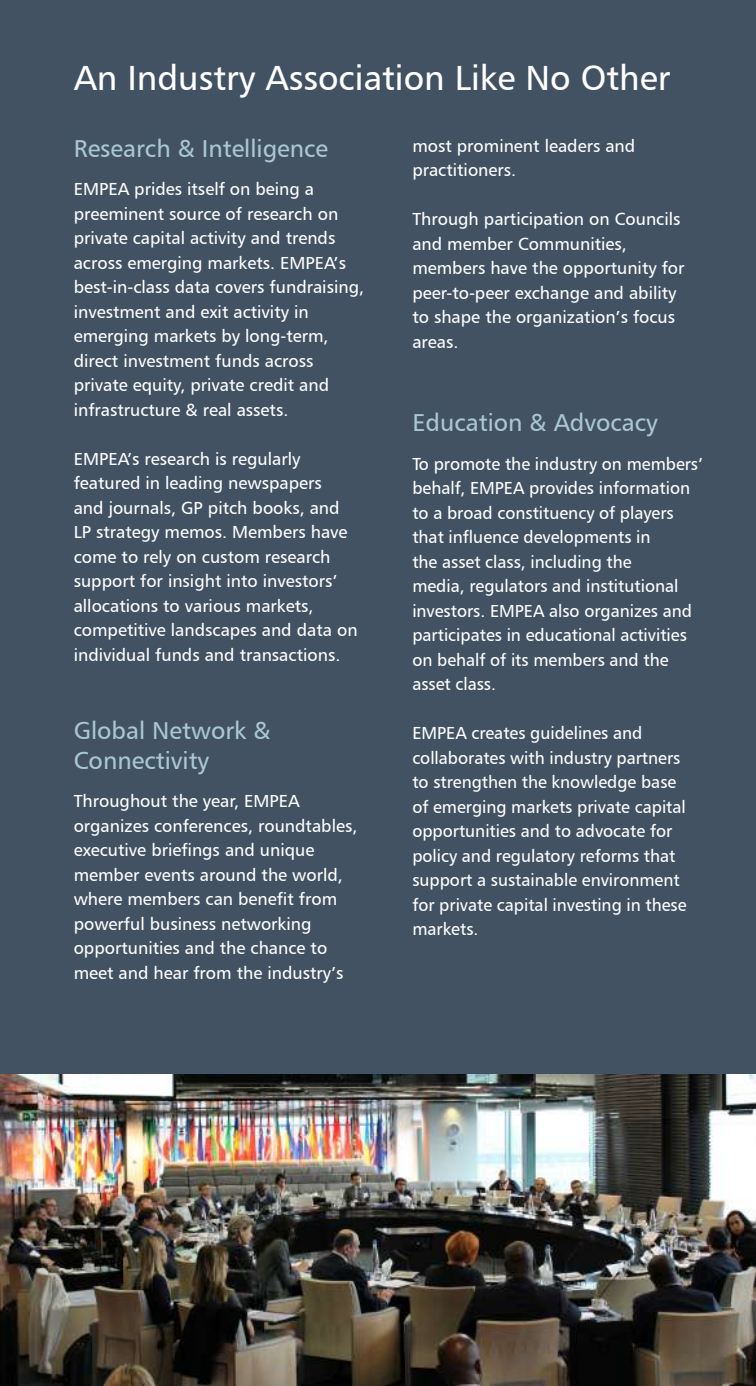
<style>
.page{position:relative;width:756px;height:1386px;background:#425263}
.page>*{position:absolute;margin:0;border:0;box-sizing:border-box;transform-origin:0 0}
.t1{font:35px "Humanist 777 BT Roman B";color:#fff}
.t2{font:24.5px/29.4px "Humanist 777 BT Roman B";color:#a9c8d1}
.t3{font:17.5px/24.5px "Humanist 777 BT Roman B";color:#fff}
</style>
<div class="page">
<img style="left:0;top:1075px;width:756px;height:311px">
<h1 class="t1" style="left:74px;top:56px;width:598px">An Industry Association Like No Other</h1>
<h2 class="t2" style="left:74px;top:133px;width:256px">Research &amp; Intelligence</h2>
<p class="t3" style="left:74px;top:177px;width:292px">EMPEA prides itself on being a preeminent source of research on private capital activity and trends across emerging markets. EMPEA’s best-in-class data covers fundraising, investment and exit activity in emerging markets by long-term, direct investment funds across private equity, private credit and infrastructure &amp; real assets.</p>
<p class="t3" style="left:74px;top:446px;width:285px">EMPEA’s research is regularly featured in leading newspapers<br>and journals, GP pitch books, and LP strategy memos. Members have come to rely on custom research support for insight into investors’ allocations to various markets, competitive landscapes and data on individual funds and transactions.</p>
<h2 class="t2" style="left:74px;top:715px;width:198px">Global Network &amp;<br>Connectivity</h2>
<p class="t3" style="left:74px;top:788px;width:285px">Throughout the year, EMPEA organizes conferences, roundtables, executive briefings and unique member events around the world, where members can benefit from powerful business networking opportunities and the chance to meet and hear from the industry’s</p>
<p class="t3" style="left:412px;top:133px;width:225px">most prominent leaders and practitioners.</p>
<p class="t3" style="left:412px;top:207px;width:274px">Through participation on Councils and member Communities, members have the opportunity for peer-to-peer exchange and ability to shape the organization’s focus areas.</p>
<h2 class="t2" style="left:412px;top:407px;width:247px">Education &amp; Advocacy</h2>
<p class="t3" style="left:412px;top:451px;width:292px">To promote the industry on members’ behalf, EMPEA provides information to a broad constituency of players that influence developments in<br>the asset class, including the<br>media, regulators and institutional investors. EMPEA also organizes and participates in educational activities on behalf of its members and the asset class.</p>
<p class="t3" style="left:412px;top:721px;width:276px">EMPEA creates guidelines and collaborates with industry partners to strengthen the knowledge base of emerging markets private capital opportunities and to advocate for policy and regulatory reforms that support a sustainable environment for private capital investing in these markets.</p>
</div>
